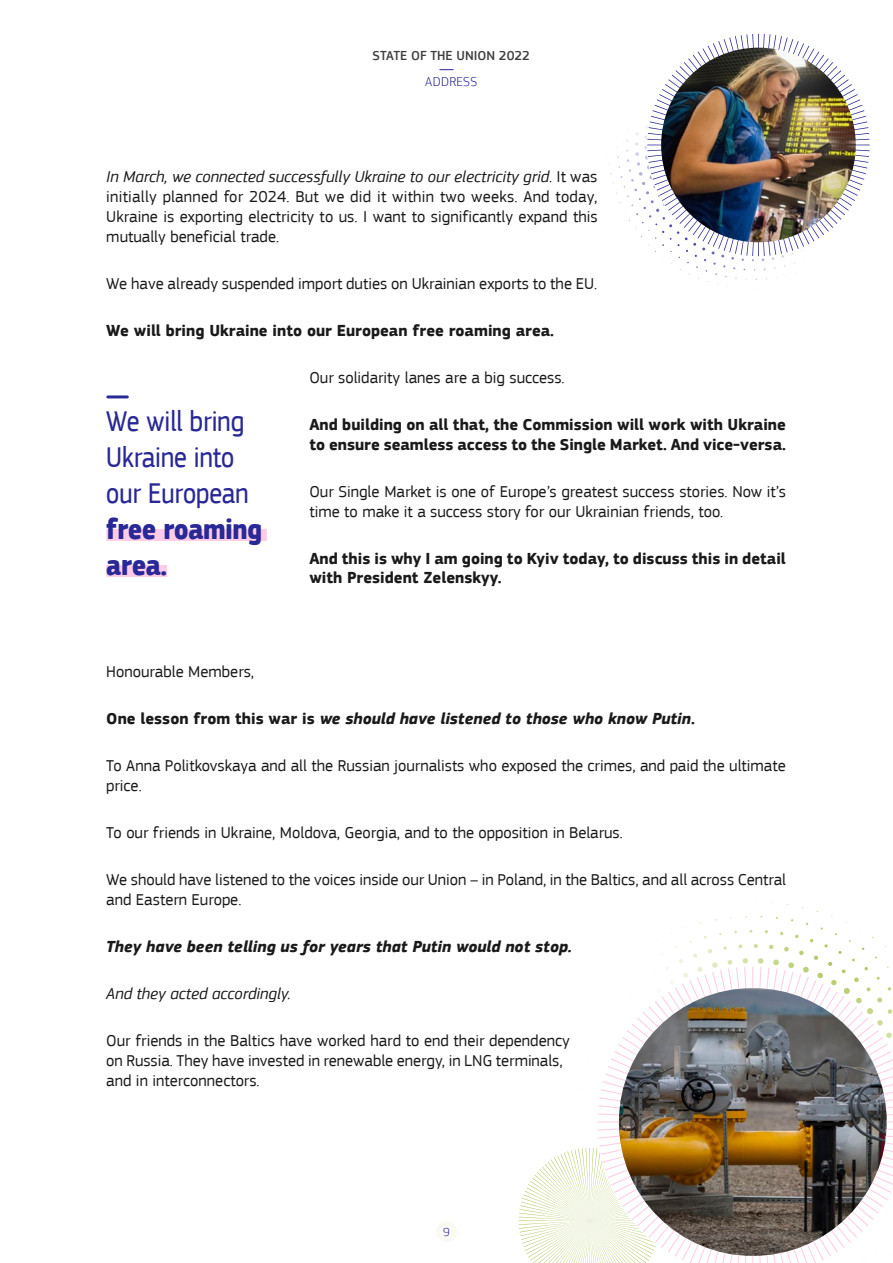
<style>
.page{position:relative;width:893px;height:1263px;background:#fff}
.page>*{position:absolute;margin:0;border:0;box-sizing:border-box;transform-origin:0 0}
.t1{font:30px/36px "EC Square Sans Cond Pro";color:#282896}
.t2{font:700 30px/36px "EC Square Sans Cond Pro";color:#282896}
.Body_text_speech{font:16.5px/19.8px "EC Square Sans Pro";color:#1a1a1a}
.Body_text_speech-2{font:700 16.5px/19.8px "EC Square Sans Pro";color:#1a1a1a}
.Body_text_speech-3{font:italic 700 16.5px "EC Square Sans Pro";color:#1a1a1a}
.Body_text_speech-4{font:italic 16.5px "EC Square Sans Pro";color:#1a1a1a}
.t3{font:500 13.5px "EC Square Sans Pro";color:#3e3e3f}
.t4{font:300 13.5px "EC Square Sans Pro";letter-spacing:.02em;color:#282896}
.t5{font:300 12.15px "EC Square Sans Pro";color:#282896}
.s1{font-style:italic}
.s2{font-style:normal}
</style>
<div class="page">
<svg style="left:440px;top:69px;width:13px;height:1px"></svg>
<div style="left:106px;top:529px;width:161px;height:12px;background:#ffcce6"></div>
<div style="left:106px;top:565px;width:61px;height:12px;background:#ffcce6"></div>
<hr style="left:108px;top:395px;width:19px;height:3px;background:#282896">
<div style="left:436px;top:1221px;width:21px;height:21px;background:#fbf9f3;border-radius:50%"></div>
<svg style="left:609px;top:127px;width:186px;height:160px"></svg>
<hr style="left:758px;top:145px;width:112px;height:1px;background:#282896">
<svg style="left:647px;top:34px;width:222px;height:222px"></svg>
<hr style="left:758px;top:34px;width:1px;height:111px;background:#282896">
<hr style="left:758px;top:145px;width:1px;height:111px;background:#282896">
<img style="left:661px;top:48px;width:195px;height:194px;border-radius:97px">
<svg style="left:657px;top:901px;width:229px;height:65px"></svg>
<svg style="left:519px;top:967px;width:374px;height:296px"></svg>
<img style="left:619px;top:988px;width:268px;height:268px;border-radius:134px">
<p class="t3" style="left:373px;top:48px;width:159px">STATE OF THE UNION 2022</p>
<p class="t4" style="left:425px;top:74px;width:53px">ADDRESS</p>
<p class="Body_text_speech" style="left:106px;top:167px;width:493px;text-align:justify"><span class="s1">In March, we connected successfully Ukraine to our electricity grid</span>. It was initially planned for 2024. But we did it within two weeks. And today, Ukraine is exporting electricity to us. I want to significantly expand this mutually beneficial trade.</p>
<p class="Body_text_speech" style="left:106px;top:274px;width:492px">We have already suspended import duties on Ukrainian exports to the EU.</p>
<p class="Body_text_speech-2" style="left:106px;top:321px;width:449px">We will bring Ukraine into our European free roaming area.</p>
<p class="Body_text_speech" style="left:309px;top:368px;width:257px">Our solidarity lanes are a big success.</p>
<p class="Body_text_speech-2" style="left:309px;top:415px;width:478px">And building on all that, the Commission will work with Ukraine to ensure seamless access to the Single Market. And vice-versa.</p>
<p class="Body_text_speech" style="left:309px;top:481px;width:478px">Our Single Market is one of Europe’s greatest success stories. Now it’s time to make it a success story for our Ukrainian friends, too.</p>
<p class="Body_text_speech-2" style="left:309px;top:549px;width:478px">And this is why I am going to Kyiv today, to discuss this in detail with President Zelenskyy.</p>
<h1 class="t1" style="left:106px;top:404px;width:144px">We will bring<br>Ukraine into our European</h1>
<h1 class="t2" style="left:106px;top:512px;width:157px">free roaming area.</h1>
<p class="Body_text_speech" style="left:106px;top:662px;width:149px">Honourable Members,</p>
<p class="Body_text_speech-3" style="left:106px;top:709px;width:590px"><span class="s2">One lesson from this war is</span> we should have listened to those who know Putin<span class="s2">.</span></p>
<p class="Body_text_speech" style="left:106px;top:756px;width:681px">To Anna Politkovskaya and all the Russian journalists who exposed the crimes, and paid the ultimate price.</p>
<p class="Body_text_speech" style="left:106px;top:823px;width:518px">To our friends in Ukraine, Moldova, Georgia, and to the opposition in Belarus.</p>
<p class="Body_text_speech" style="left:106px;top:870px;width:681px">We should have listened to the voices inside our Union – in Poland, in the Baltics, and all across Central and Eastern Europe.</p>
<p class="Body_text_speech-3" style="left:106px;top:937px;width:467px">They have been telling us for years that Putin would not stop.</p>
<p class="Body_text_speech-4" style="left:106px;top:984px;width:186px">And they acted accordingly.</p>
<p class="Body_text_speech" style="left:106px;top:1031px;width:465px">Our friends in the Baltics have worked hard to end their dependency on Russia. They have invested in renewable energy, in LNG terminals, and in interconnectors.</p>
<p class="t5" style="left:443px;top:1225px;width:8px">9</p>
</div>
